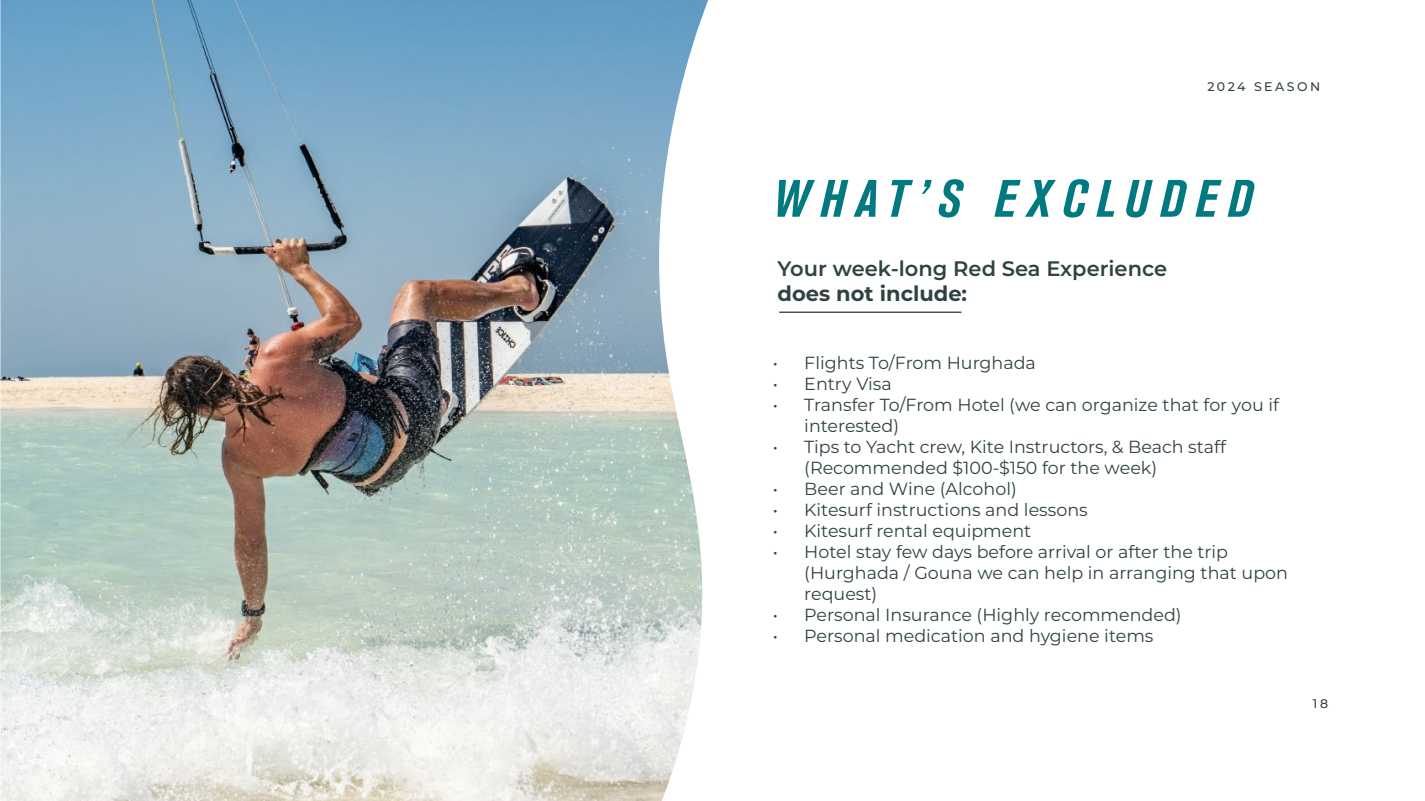
<style>
.page{position:relative;width:1425px;height:801px;background:#fff}
.page>*{position:absolute;margin:0;border:0;box-sizing:border-box;transform-origin:0 0}
.t1{font:italic 700 condensed 52.15px "Akzidenz Grotesk BQ";letter-spacing:.2em;color:#007a80}
.t2{font:600 21px "Montserrat";color:#304342}
.t3{font:700 21px "Montserrat";color:#304342}
.t4{font:17.5px/21px "Montserrat";color:#304342}
.t5{font:500 12.6px "Montserrat";letter-spacing:.2em;color:#304342}
</style>
<div class="page">
<img style="left:0;top:0;width:708px;height:801px">
<hr style="left:779px;top:312px;width:182px;height:1px;background:#304342">
<p class="t5" style="left:1207px;top:78px;width:114px">2024 SEASON</p>
<h1 class="t1" style="left:772px;top:169px;width:481px">WHAT’S EXCLUDED</h1>
<p class="t2" style="left:777px;top:254px;width:391px">Your week-long Red Sea Experience</p>
<p class="t3" style="left:777px;top:279px;width:191px">does not include:</p>
<p class="t4" style="left:772px;top:352px;width:265px">• Flights To/From Hurghada</p>
<p class="t4" style="left:772px;top:373px;width:120px">• Entry Visa</p>
<p class="t4" style="left:804px;top:394px;width:476px;text-indent:-32px">• Transfer To/From Hotel (we can organize that for you if interested)</p>
<p class="t4" style="left:804px;top:436px;width:423px;text-indent:-32px">• Tips to Yacht crew, Kite Instructors, &amp; Beach staff (Recommended $100-$150 for the week)</p>
<p class="t4" style="left:772px;top:478px;width:245px">• Beer and Wine (Alcohol)</p>
<p class="t4" style="left:772px;top:499px;width:316px">• Kitesurf instructions and lessons</p>
<p class="t4" style="left:772px;top:520px;width:260px">• Kitesurf rental equipment</p>
<p class="t4" style="left:804px;top:541px;width:485px;text-indent:-32px">• Hotel stay few days before arrival or after the trip (Hurghada / Gouna we can help in arranging that upon request)</p>
<p class="t4" style="left:772px;top:604px;width:410px">• Personal Insurance (Highly recommended)</p>
<p class="t4" style="left:772px;top:625px;width:382px">• Personal medication and hygiene items</p>
<p class="t5" style="left:1312px;top:694px;width:17px">18</p>
</div>
